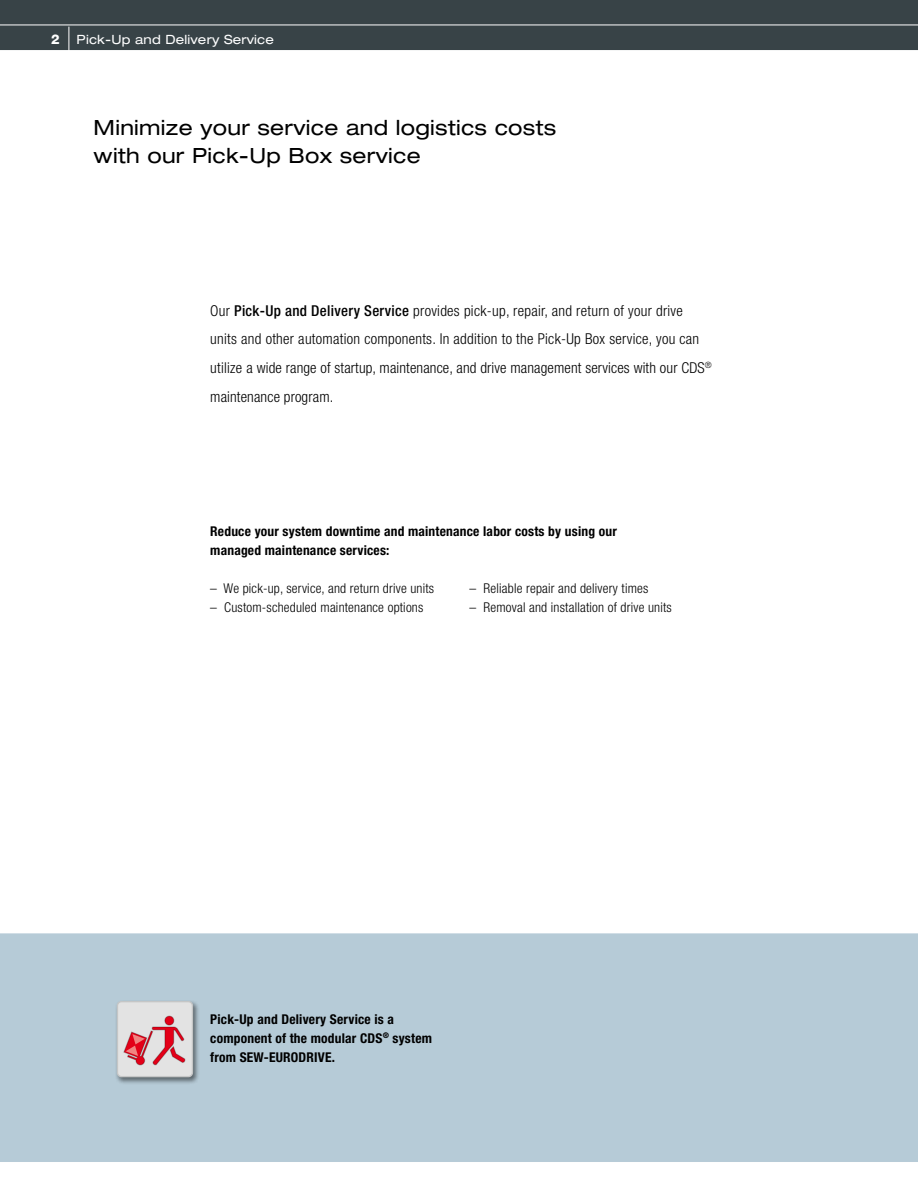
<style>
.page{position:relative;width:918px;height:1188px;background:#fff}
.page>*{position:absolute;margin:0;border:0;box-sizing:border-box;transform-origin:0 0}
.t1{font:expanded 21px/28.7px "Helvetica Neue LT Pro";letter-spacing:.015em;color:#000}
.t2{font:300 condensed 15px/28.7px "Helvetica Neue LT Pro";letter-spacing:.02em;color:#000}
.t3{font:700 condensed 13.5px/19.2px "Helvetica Neue LT Pro";letter-spacing:.015em;color:#000}
.t4{font:300 condensed 13.5px "Helvetica Neue LT Pro";letter-spacing:.015em;color:#000}
.t5{font:800 13.5px "Helvetica Neue LT Pro";color:#fff}
.t6{font:expanded 12.75px "Helvetica Neue LT Pro";letter-spacing:.015em;color:#fff}
.s1{font-weight:500}
</style>
<div class="page">
<div style="left:0;top:0;width:918px;height:50px;background:#384347"></div>
<hr style="left:0;top:25px;width:918px;height:1px;background:#fff">
<svg style="left:69px;top:27px;width:1px;height:23px"></svg>
<div style="left:0;top:933px;width:918px;height:229px;background:#b6cbd7"></div>
<div style="left:115px;top:1000px;width:85px;height:85px;background:#000;opacity:.5"></div>
<div style="left:117px;top:1002px;width:75px;height:75px;background:#e3e3e3;border-radius:4px"></div>
<div style="left:117px;top:1001px;width:76px;height:76px;border:1px solid #c5c6c6;border-radius:4px"></div>
<svg style="left:123px;top:1016px;width:62px;height:49px"></svg>
<hr style="left:0;top:933px;width:918px;height:1px;background:#fff">
<p class="t5" style="left:51px;top:31px;width:10px">2</p>
<p class="t6" style="left:77px;top:31px;width:199px">Pick-Up and Delivery Service</p>
<h1 class="t1" style="left:94px;top:112px;width:464px">Minimize your service and logistics costs with our Pick-Up Box service</h1>
<p class="t2" style="left:210px;top:296px;width:503px">Our <span class="s1">Pick-Up and Delivery Service</span> provides pick-up, repair, and return of your drive units and other automation components. In addition to the Pick-Up Box service, you can utilize a wide range of startup, maintenance, and drive management services with our CDS<sup>® </sup>maintenance program.</p>
<p class="t3" style="left:210px;top:521px;width:408px">Reduce your system downtime and maintenance labor costs by using our managed maintenance services:</p>
<p class="t4" style="left:210px;top:581px;width:225px">– We pick-up, service, and return drive units</p>
<p class="t4" style="left:210px;top:600px;width:215px">– Custom-scheduled maintenance options</p>
<p class="t4" style="left:470px;top:581px;width:180px">– Reliable repair and delivery times</p>
<p class="t4" style="left:470px;top:600px;width:204px">– Removal and installation of drive units</p>
<p class="t3" style="left:210px;top:1009px;width:223px">Pick-Up and Delivery Service is a component of the modular CDS<sup>®</sup> system from SEW-EURODRIVE.</p>
</div>
